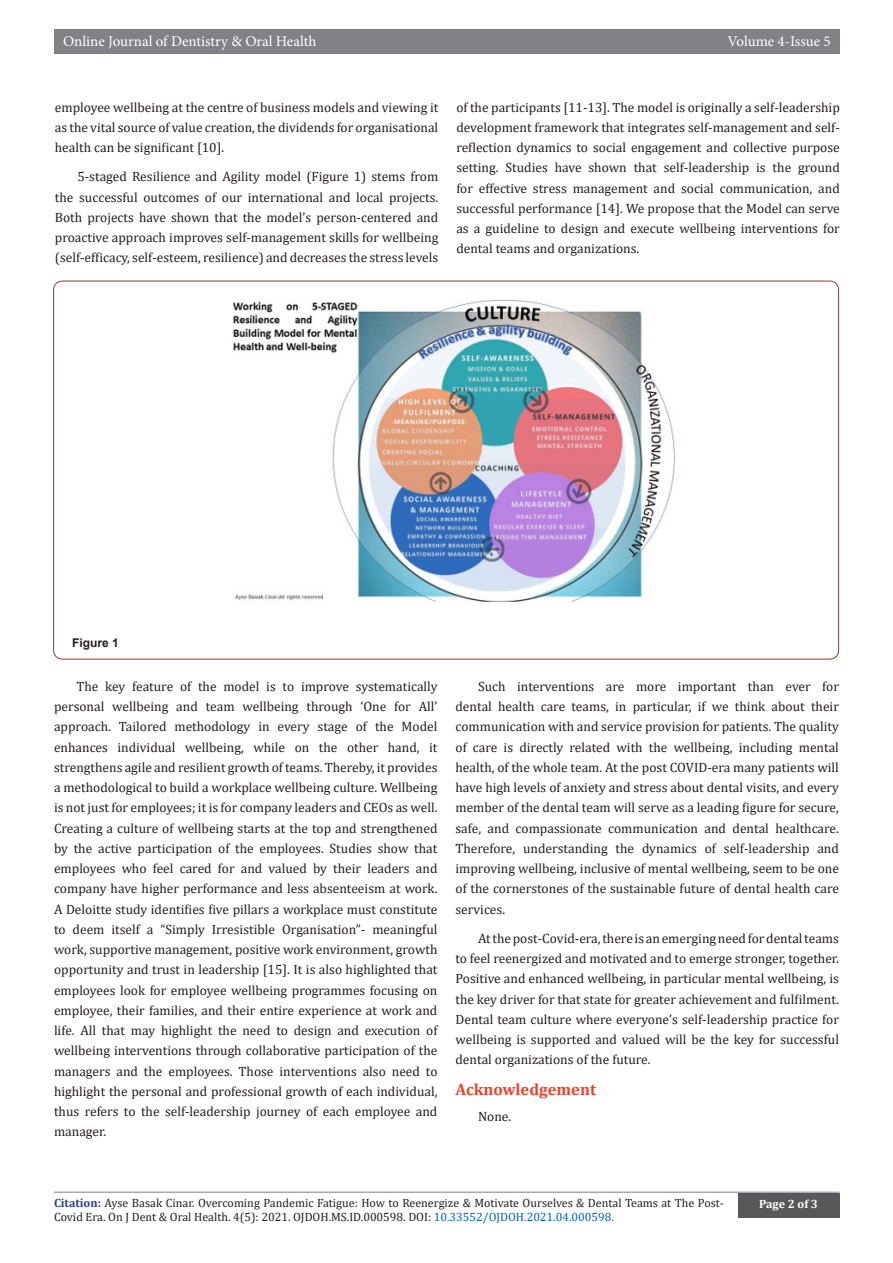
<style>
.page{position:relative;width:893px;height:1263px;background:#fff}
.page>*{position:absolute;margin:0;border:0;box-sizing:border-box;transform-origin:0 0}
.t1{font:700 16.5px "Cambria";color:#e8442a}
.t2{font:15px "Minion Pro";color:#fff}
.t3{font:13.5px/20.2px "Cambria";color:#231f20;text-align:justify}
.t4{font:12px/14.4px "Cambria";color:#231f20}
.t5{font:700 12px "Cambria";color:#fff}
.t6{font:700 12px "Arial";color:#231f20}
.s1{font-weight:700;color:#253f8e}
.s2{color:#0563c1}
</style>
<div class="page">
<div style="left:54px;top:29px;width:786px;height:25px;background:#808285"></div>
<hr style="left:54px;top:1191px;width:785px;height:2px;background:#a8a9ad">
<div style="left:738px;top:1193px;width:101px;height:24px;background:#57585a"></div>
<img style="left:232px;top:299px;width:443px;height:303px">
<p class="t2" style="left:63px;top:31px;width:255px">Online Journal of Dentistry &amp; Oral Health</p>
<p class="t2" style="left:727px;top:31px;width:105px">Volume 4-Issue 5</p>
<p class="t3" style="left:55px;top:97px;width:385px">employee wellbeing at the centre of business models and viewing it as the vital source of value creation, the dividends for organisational health can be significant [10].</p>
<p class="t3" style="left:55px;top:166px;width:385px;text-indent:22px">5-staged Resilience and Agility model (Figure 1) stems from the successful outcomes of our international and local projects.<br>Both projects have shown that the model’s person-centered and proactive approach improves self-management skills for wellbeing (self-efficacy, self-esteem, resilience) and decreases the stress levels</p>
<p class="t3" style="left:456px;top:97px;width:385px">of the participants [11-13]. The model is originally a self-leadership development framework that integrates self-management and self&shy;reflection dynamics to social engagement and collective purpose setting. Studies have shown that self-leadership is the ground for effective stress management and social communication, and successful performance [14]. We propose that the Model can serve as a guideline to design and execute wellbeing interventions for dental teams and organizations.</p>
<p class="t6" style="left:72px;top:635px;width:48px">Figure 1</p>
<p class="t3" style="left:54px;top:676px;width:385px;text-indent:22px">The key feature of the model is to improve systematically personal wellbeing and team wellbeing through ‘One for All’ approach. Tailored methodology in every stage of the Model enhances individual wellbeing, while on the other hand, it strengthens agile and resilient growth of teams. Thereby, it provides a methodological to build a workplace wellbeing culture. Wellbeing is not just for employees; it is for company leaders and CEOs as well.<br>Creating a culture of wellbeing starts at the top and strengthened by the active participation of the employees. Studies show that employees who feel cared for and valued by their leaders and company have higher performance and less absenteeism at work.<br>A Deloitte study identifies five pillars a workplace must constitute to deem itself a “Simply Irresistible Organisation”- meaningful work, supportive management, positive work environment, growth opportunity and trust in leadership [15]. It is also highlighted that employees look for employee wellbeing programmes focusing on employee, their families, and their entire experience at work and life. All that may highlight the need to design and execution of wellbeing interventions through collaborative participation of the managers and the employees. Those interventions also need to highlight the personal and professional growth of each individual, thus refers to the self-leadership journey of each employee and manager.</p>
<p class="t3" style="left:455px;top:676px;width:385px;text-indent:22px">Such interventions are more important than ever for dental health care teams, in particular, if we think about their communication with and service provision for patients. The quality of care is directly related with the wellbeing, including mental health, of the whole team. At the post COVID-era many patients will have high levels of anxiety and stress about dental visits, and every member of the dental team will serve as a leading figure for secure, safe, and compassionate communication and dental healthcare.<br>Therefore, understanding the dynamics of self-leadership and improving wellbeing, inclusive of mental wellbeing, seem to be one of the cornerstones of the sustainable future of dental health care services.</p>
<p class="t3" style="left:455px;top:928px;width:385px;text-indent:22px">At the post-Covid-era, there is an emerging need for dental teams to feel reenergized and motivated and to emerge stronger, together.<br>Positive and enhanced wellbeing, in particular mental wellbeing, is the key driver for that state for greater achievement and fulfilment.<br>Dental team culture where everyone’s self-leadership practice for wellbeing is supported and valued will be the key for successful dental organizations of the future.</p>
<p class="t1" style="left:455px;top:1078px;width:142px">Acknowledgement</p>
<p class="t3" style="left:478px;top:1106px;width:35px">None.</p>
<p class="t4" style="left:54px;top:1195px;width:671px"><span class="s1">Citation:</span> Ayse Basak Cinar. Overcoming Pandemic Fatigue: How to Reenergize &amp; Motivate Ourselves &amp; Dental Teams at The Post-<br>Covid Era. On J Dent &amp; Oral Health. 4(5): 2021. OJDOH.MS.ID.000598. DOI: <span class="s2">10.33552/OJDOH.2021.04.000598.</span></p>
<p class="t5" style="left:759px;top:1196px;width:60px">Page 2 of 3</p>
</div>
